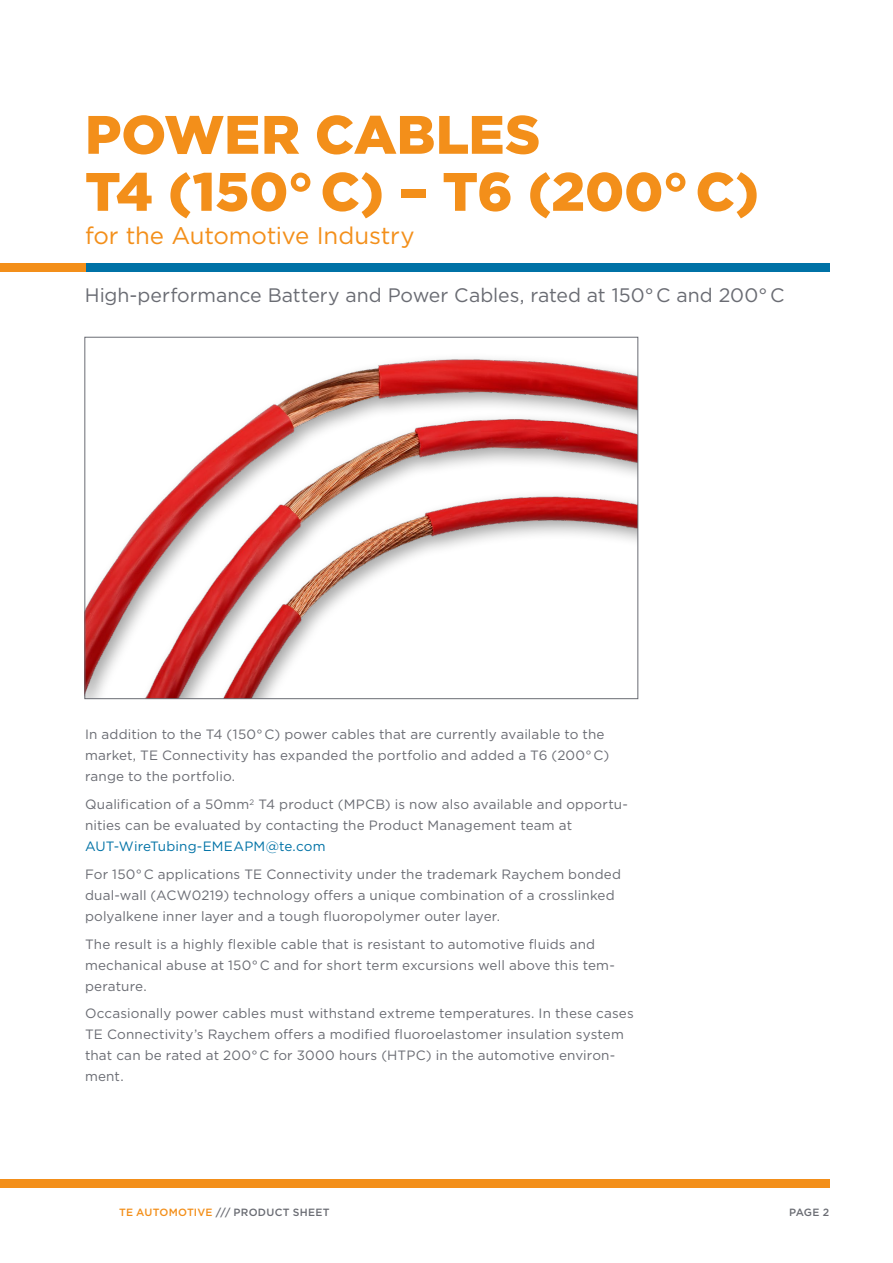
<style>
.page{position:relative;width:893px;height:1263px;background:#fff}
.page>*{position:absolute;margin:0;border:0;box-sizing:border-box;transform-origin:0 0}
.t1{font:900 54px/57px "Gotham";letter-spacing:-.005em;color:#f38f1a}
.t2{font:24px "Gotham";letter-spacing:-.005em;color:#f38f1a}
.t3{font:19.5px "Gotham";color:#6a6c73}
.t4{font:13.5px/21px "Gotham";letter-spacing:.01em;color:#6a6c73}
.t5{font:13.5px "Gotham";letter-spacing:.01em;color:#0072a6}
.t6{font:500 10.5px "Gotham";letter-spacing:.025em;color:#6a6c73}
.s1{color:#f38f1a}
</style>
<div class="page">
<div style="left:0;top:1179px;width:829px;height:9px;background:#f38f1a"></div>
<div style="left:85px;top:264px;width:744px;height:8px;background:#0072a6"></div>
<div style="left:0;top:264px;width:85px;height:8px;background:#f38f1a"></div>
<img style="left:87px;top:358px;width:549px;height:339px">
<h1 class="t1" style="left:85px;top:106px;width:675px">POWER CABLES<br>T4 (150° C) – T6 (200° C)</h1>
<h2 class="t2" style="left:85px;top:220px;width:331px">for the Automotive Industry</h2>
<h3 class="t3" style="left:85px;top:282px;width:701px">High-performance Battery and Power Cables, rated at 150° C and 200° C</h3>
<p class="t4" style="left:85px;top:724px;width:526px">In addition to the T4 (150° C) power cables that are currently available to the market, TE Connectivity has expanded the portfolio and added a T6 (200° C) range to the portfolio.</p>
<p class="t4" style="left:85px;top:793px;width:544px">Qualification of a 50mm<sup>2</sup> T4 product (MPCB) is now also available and opportu&shy;nities can be evaluated by contacting the Product Management team at</p>
<p class="t5" style="left:85px;top:838px;width:242px">AUT-WireTubing-EMEAPM@te.com</p>
<p class="t4" style="left:85px;top:863px;width:538px">For 150° C applications TE Connectivity under the trademark Raychem bonded dual-wall (ACW0219) technology offers a unique combination of a crosslinked polyalkene inner layer and a tough fluoropolymer outer layer.</p>
<p class="t4" style="left:85px;top:933px;width:531px">The result is a highly flexible cable that is resistant to automotive fluids and mechanical abuse at 150° C and for short term excursions well above this tem&shy;perature.</p>
<p class="t4" style="left:85px;top:1003px;width:550px">Occasionally power cables must withstand extreme temperatures. In these cases TE Connectivity’s Raychem offers a modified fluoroelastomer insulation system that can be rated at 200° C for 3000 hours (HTPC) in the automotive environ&shy;ment.</p>
<p class="t6" style="left:119px;top:1205px;width:212px"><span class="s1">TE AUTOMOTIVE</span> /// PRODUCT SHEET</p>
<p class="t6" style="left:789px;top:1205px;width:42px">PAGE 2</p>
</div>
